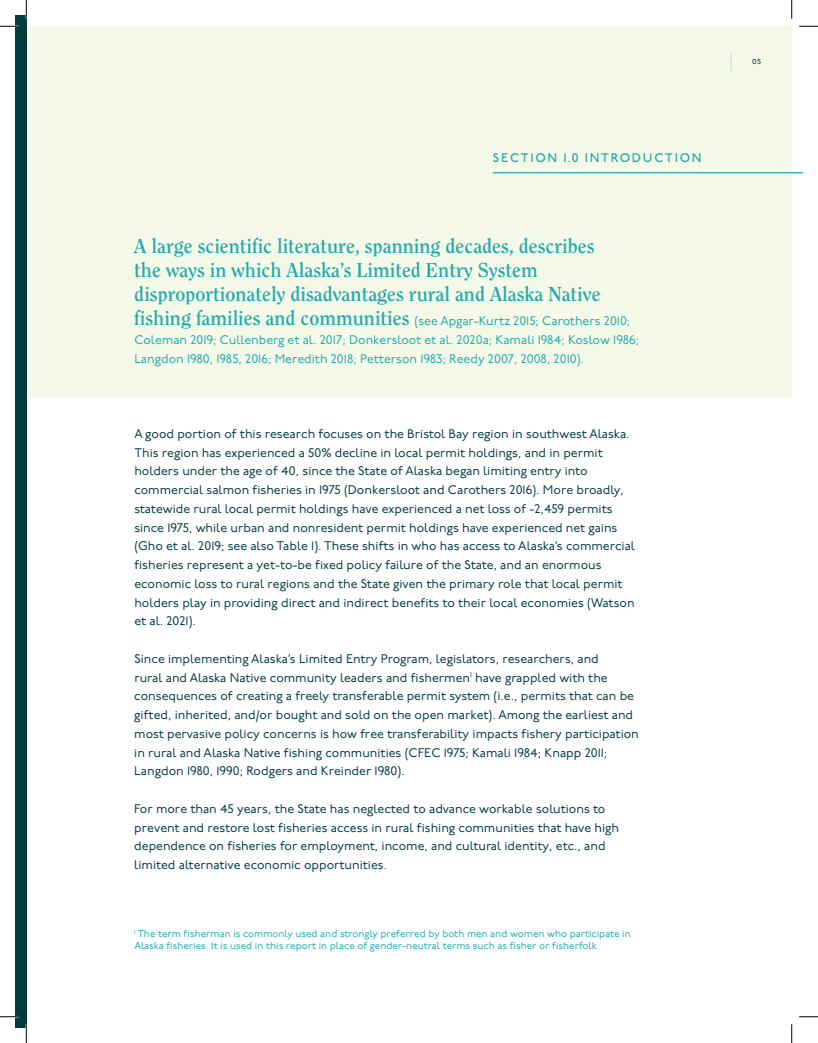
<style>
.page{position:relative;width:818px;height:1043px;background:#fff}
.page>*{position:absolute;margin:0;border:0;box-sizing:border-box;transform-origin:0 0}
.t1{font:700 20px/24px "Clearface";color:#23a9ac}
.t2{font:12.5px/18.8px "P22 Underground";color:#003b3d}
.t3{font:12.5px/18.8px "P22 Underground";color:#23a9ac}
.t4{font:500 12.5px "P22 Underground";letter-spacing:.14em;color:#23a9ac}
.t5{font:10px/12px "P22 Underground";color:#23a9ac}
.t6{font:8.75px "P22 Underground Bk S";color:#003b3d}
.s1{font-family:"Clearface";font-weight:700;font-size:20px}
</style>
<div class="page">
<div style="left:26px;top:26px;width:765px;height:371px;background:#f4f9e8"></div>
<div style="left:15px;top:15px;width:11px;height:1013px;background:#003b3d"></div>
<hr style="left:492px;top:172px;width:310px;height:1px;background:#23a9ac">
<svg style="left:730px;top:54px;width:1px;height:17px"></svg>
<svg style="left:0;top:25px;width:19px;height:2px"></svg>
<svg style="left:799px;top:25px;width:19px;height:2px"></svg>
<svg style="left:0;top:1015px;width:19px;height:2px"></svg>
<svg style="left:799px;top:1016px;width:19px;height:1px"></svg>
<svg style="left:25px;top:0;width:2px;height:19px"></svg>
<svg style="left:25px;top:1024px;width:2px;height:18px"></svg>
<svg style="left:791px;top:0;width:1px;height:19px"></svg>
<svg style="left:791px;top:1024px;width:1px;height:18px"></svg>
<p class="t4" style="left:493px;top:151px;width:210px">SECTION 1.0 INTRODUCTION</p>
<h1 class="t1" style="left:134px;top:234px;width:468px">A large scientific literature, spanning decades, describes the ways in which Alaska’s Limited Entry System disproportionately disadvantages rural and Alaska Native</h1>
<p class="t3" style="left:134px;top:312px;width:506px"><span class="s1">fishing families and communities</span> (see Apgar-Kurtz 2015; Carothers 2010;<br>Coleman 2019; Cullenberg et al. 2017; Donkersloot et al. 2020a; Kamali 1984; Koslow 1986;<br>Langdon 1980, 1985, 2016; Meredith 2018; Petterson 1983; Reedy 2007, 2008, 2010).</p>
<p class="t2" style="left:134px;top:424px;width:502px">A good portion of this research focuses on the Bristol Bay region in southwest Alaska.<br>This region has experienced a 50% decline in local permit holdings, and in permit holders under the age of 40, since the State of Alaska began limiting entry into commercial salmon fisheries in 1975 (Donkersloot and Carothers 2016). More broadly, statewide rural local permit holdings have experienced a net loss of -2,459 permits since 1975, while urban and nonresident permit holdings have experienced net gains (Gho et al. 2019; see also Table 1). These shifts in who has access to Alaska’s commercial fisheries represent a yet-to-be fixed policy failure of the State, and an enormous economic loss to rural regions and the State given the primary role that local permit holders play in providing direct and indirect benefits to their local economies (Watson et al. 2021).</p>
<p class="t2" style="left:134px;top:649px;width:506px">Since implementing Alaska’s Limited Entry Program, legislators, researchers, and<br>rural and Alaska Native community leaders and fishermen<sup>1</sup> have grappled with the consequences of creating a freely transferable permit system (i.e., permits that can be gifted, inherited, and/or bought and sold on the open market). Among the earliest and most pervasive policy concerns is how free transferability impacts fishery participation in rural and Alaska Native fishing communities (CFEC 1975; Kamali 1984; Knapp 2011; Langdon 1980, 1990; Rodgers and Kreinder 1980).</p>
<p class="t2" style="left:134px;top:799px;width:486px">For more than 45 years, the State has neglected to advance workable solutions to prevent and restore lost fisheries access in rural fishing communities that have high dependence on fisheries for employment, income, and cultural identity, etc., and limited alternative economic opportunities.</p>
<p class="t5" style="left:134px;top:928px;width:498px"><sup>1</sup> The term fisherman is commonly used and strongly preferred by both men and women who participate in<br>Alaska fisheries. It is used in this report in place of gender-neutral terms such as fisher or fisherfolk.</p>
<p class="t6" style="left:752px;top:56px;width:11px">05</p>
</div>
